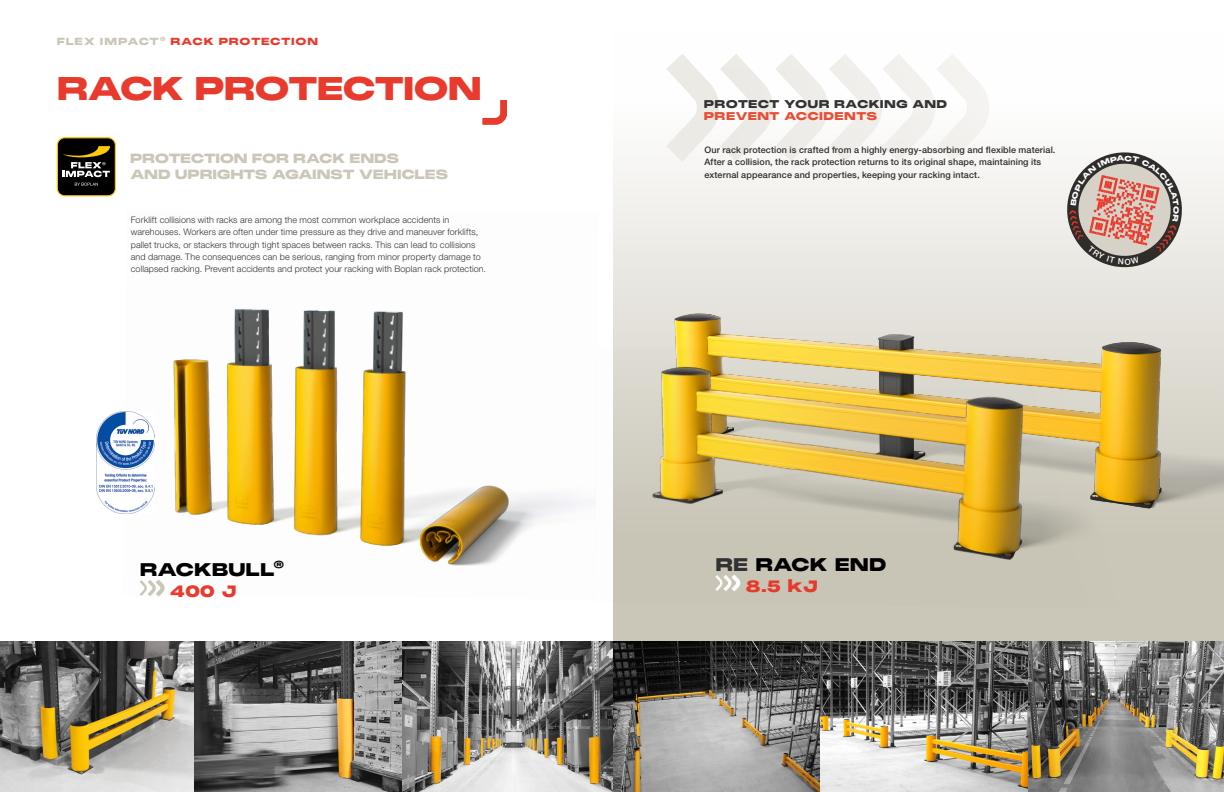
<style>
.page{position:relative;width:1224px;height:792px;background:#fff}
.page>*{position:absolute;margin:0;border:0;box-sizing:border-box;transform-origin:0 0}
.t1{font:900 32px "PP Monument Extended";letter-spacing:-.05em;color:#e83b2d}
.t2{font:900 17.9px "PP Monument Extended";letter-spacing:-.01em;color:#000}
.t3{font:900 16px "PP Monument Extended";color:#e83b2d}
.t4{font:900 13px/15.6px "PP Monument Extended";letter-spacing:-.03em;color:#cac6b8}
.t5{font:900 11px "PP Monument Extended";letter-spacing:.005em;color:#333334}
.t6{font:900 11px "PP Monument Extended";letter-spacing:.01em;color:#e94d36}
.t7{font:900 10px "PP Monument Extended";letter-spacing:.055em;color:#e83b2d}
.t8{font:300 9px/12.2px "Helvetica Neue LT Pro";letter-spacing:.01em;color:#333334}
.t9{font:500 9px/12.2px "Helvetica Neue LT Pro";letter-spacing:.015em;color:#2f2c2a}
.s1{color:#cac6b8}
.s2{color:#333334}
</style>
<div class="page">
<div style="left:613px;top:584px;width:611px;height:57px;background:#cac6b8"></div>
<img style="left:123px;top:309px;width:459px;height:257px">
<img style="left:0;top:641px;width:194px;height:151px">
<img style="left:194px;top:641px;width:626px;height:151px">
<img style="left:820px;top:641px;width:404px;height:151px">
<img style="left:97px;top:411px;width:58px;height:102px">
<svg style="left:666px;top:54px;width:300px;height:15px"></svg>
<svg style="left:140px;top:579px;width:25px;height:18px"></svg>
<svg style="left:57px;top:137px;width:59px;height:59px;background:#37321c"></svg>
<img style="left:582px;top:69px;width:642px;height:514px">
<img style="left:593px;top:348px;width:535px;height:261px">
<img style="left:621px;top:307px;width:508px;height:284px">
<svg style="left:482px;top:100px;width:25px;height:25px"></svg>
<svg style="left:1054px;top:140px;width:141px;height:134px"></svg>
<p class="t7" style="left:57px;top:35px;width:263px"><span class="s1">FLEX IMPACT</span><sup>®</sup> RACK PROTECTION</p>
<h1 class="t1" style="left:57px;top:66px;width:427px">RACK PROTECTION</h1>
<h3 class="t4" style="left:130px;top:151px;width:320px">PROTECTION FOR RACK ENDS<br>AND UPRIGHTS AGAINST VEHICLES</h3>
<p class="t8" style="left:131px;top:214px;width:357px">Forklift collisions with racks are among the most common workplace accidents in warehouses. Workers are often under time pressure as they drive and maneuver forklifts, pallet trucks, or stackers through tight spaces between racks. This can lead to collisions and damage. The consequences can be serious, ranging from minor property damage to collapsed racking. Prevent accidents and protect your racking with Boplan rack protection.</p>
<h2 class="t2" style="left:140px;top:557px;width:147px">RACKBULL<sup>®</sup></h2>
<h3 class="t3" style="left:170px;top:580px;width:68px">400 J</h3>
<p class="t5" style="left:704px;top:96px;width:245px">PROTECT YOUR RACKING AND</p>
<p class="t6" style="left:704px;top:108px;width:175px">PREVENT ACCIDENTS</p>
<p class="t9" style="left:705px;top:144px;width:352px">Our rack protection is crafted from a highly energy-absorbing and flexible material.<br>After a collision, the rack protection returns to its original shape, maintaining its external appearance and properties, keeping your racking intact.</p>
<h2 class="t2" style="left:715px;top:552px;width:173px"><span class="s2">RE</span> RACK END</h2>
<h3 class="t3" style="left:746px;top:575px;width:74px">8.5 kJ</h3>
</div>
